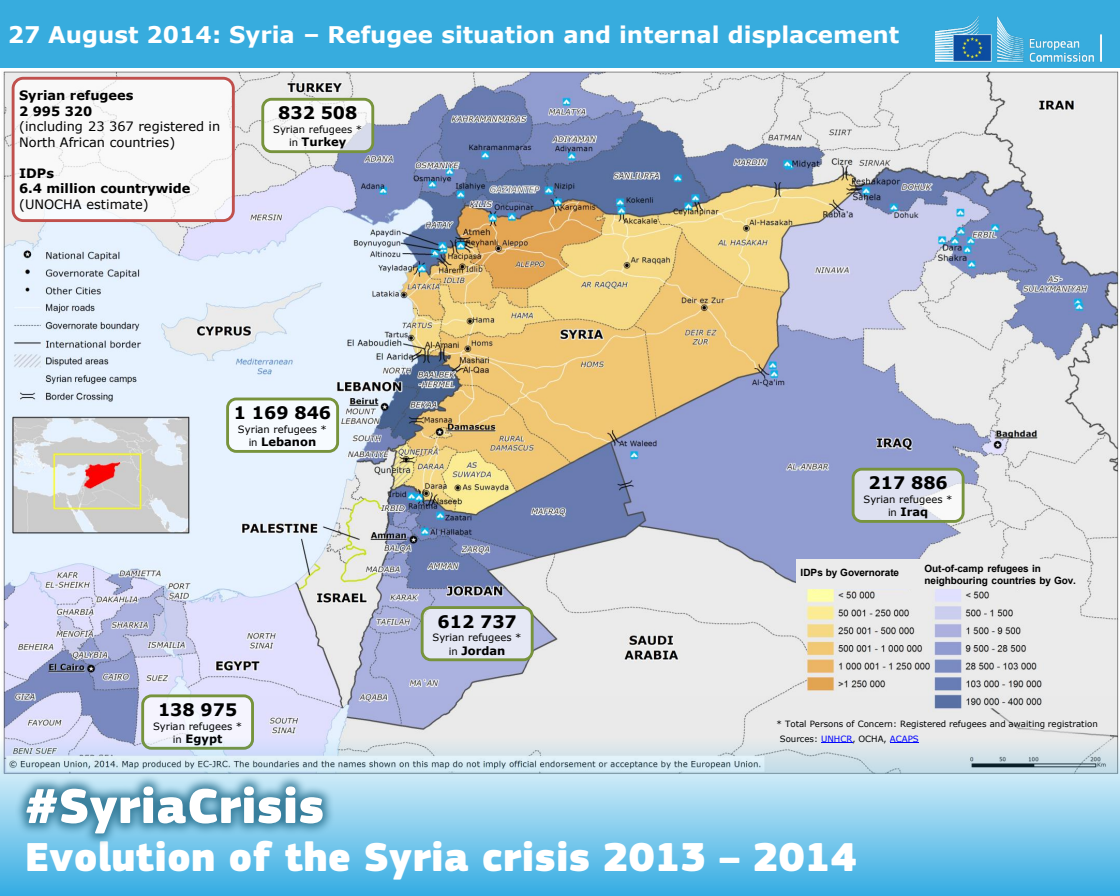
<style>
.page{position:relative;width:1120px;height:896px;background:#fff}
.page>*{position:absolute;margin:0;border:0;box-sizing:border-box;transform-origin:0 0}
.t1{font:900 51.1px "EC Square Sans Pro";color:#fff}
.t2{font:900 42px "EC Square Sans Pro";color:#fff}
.t3{font:700 22.93px "Verdana";color:#fff}
.t4{font:700 17.24px "Verdana";color:#000}
.t5{font:12.95px/15.5px "Verdana";color:#000}
.t6{font:700 12.95px/15.5px "Verdana";letter-spacing:-.005em;color:#000}
.t7{font:700 11.55px "Verdana";color:#000}
.t8{font:10.06px "Verdana";color:#000}
.t9{font:700 9.97px/12.1px "Arial";letter-spacing:-.005em;color:#000}
.t10{font:9.97px "Verdana";letter-spacing:.005em;color:#000}
.t11{font:8.58px/14.7px "Verdana";color:#000}
.s1{font-weight:400;font-size:10.06px}
.s2{font-weight:400;font-size:9.97px}
.s3{color:#00f}
</style>
<div class="page">
<img style="left:3px;top:71px;width:1116px;height:625px">
<div style="left:797px;top:559px;width:283px;height:30px;background:#ebebeb"></div>
<div style="left:0;top:0;width:1120px;height:68px;background:#37acde"></div>
<img style="left:935px;top:17px;width:167px;height:45px">
<div style="left:263px;top:99px;width:110px;height:53px;background:#fff;border-radius:9px"></div>
<div style="left:261px;top:98px;width:113px;height:55px;border:3px solid #77933c;border-radius:9px"></div>
<div style="left:853px;top:469px;width:110px;height:52px;background:#fff;border-radius:9px;opacity:.7"></div>
<div style="left:852px;top:468px;width:113px;height:55px;border:3px solid #77933c;border-radius:9px"></div>
<div style="left:228px;top:399px;width:110px;height:52px;background:#f7fbff;border-radius:9px"></div>
<div style="left:226px;top:398px;width:113px;height:55px;border:3px solid #77933c;border-radius:9px"></div>
<div style="left:422px;top:608px;width:110px;height:52px;background:#e5e8f5;border-radius:9px"></div>
<div style="left:421px;top:606px;width:113px;height:55px;border:3px solid #77933c;border-radius:9px"></div>
<div style="left:141px;top:694px;width:113px;height:56px;border:3px solid #77933c;border-radius:9px"></div>
<div style="left:13px;top:78px;width:220px;height:143px;background:#fff;border-radius:10px"></div>
<div style="left:12px;top:77px;width:223px;height:145px;border:3px solid #c0504d;border-radius:10px"></div>
<svg style="left:0;top:696px;width:1120px;height:200px;background:#a1d1e9"></svg>
<div style="left:14px;top:774px;width:321px;height:72px;background:#1f6a89;opacity:.8"></div>
<h3 class="t3" style="left:8px;top:18px;width:893px">27 August 2014: Syria – Refugee situation and internal displacement</h3>
<h3 class="t6" style="left:19px;top:87px;width:116px">Syrian refugees<br>2 995 320</h3>
<h3 class="t5" style="left:19px;top:119px;width:203px">(including 23 367 registered in<br>North African countries)</h3>
<h3 class="t6" style="left:19px;top:165px;width:173px">IDPs<br>6.4 million countrywide</h3>
<h3 class="t5" style="left:19px;top:196px;width:131px">(UNOCHA estimate)</h3>
<h3 class="t4" style="left:278px;top:101px;width:81px">832 508</h3>
<p class="t10" style="left:273px;top:122px;width:90px">Syrian refugees *</p>
<h3 class="t7" style="left:289px;top:134px;width:59px"><span class="s1">in</span> Turkey</h3>
<h3 class="t4" style="left:234px;top:401px;width:99px">1 169 846</h3>
<p class="t10" style="left:238px;top:422px;width:90px">Syrian refugees *</p>
<h3 class="t7" style="left:249px;top:434px;width:69px"><span class="s2">in</span> Lebanon</h3>
<h3 class="t4" style="left:158px;top:698px;width:81px">138 975</h3>
<p class="t8" style="left:153px;top:719px;width:91px">Syrian refugees *</p>
<h3 class="t7" style="left:173px;top:731px;width:51px"><span class="s2">in</span> Egypt</h3>
<h1 class="t1" style="left:25px;top:774px;width:301px">#SyriaCrisis</h1>
<h3 class="t4" style="left:438px;top:609px;width:81px">612 737</h3>
<p class="t10" style="left:433px;top:631px;width:90px">Syrian refugees *</p>
<h3 class="t7" style="left:449px;top:642px;width:58px"><span class="s2">in</span> Jordan</h3>
<h3 class="t4" style="left:869px;top:471px;width:81px">217 886</h3>
<p class="t10" style="left:864px;top:492px;width:90px">Syrian refugees *</p>
<h3 class="t7" style="left:888px;top:504px;width:42px"><span class="s2">in</span> Iraq</h3>
<p class="t9" style="left:801px;top:567px;width:100px">IDPs by Governorate</p>
<p class="t9" style="left:925px;top:562px;width:153px">Out-of-camp refugees in neighbouring countries by Gov.</p>
<p class="t11" style="left:780px;top:717px;width:320px;text-indent:-3px">* Total Persons of Concern: Registered refugees and awaiting registration<br>Sources: <span class="s3">UNHCR</span>, OCHA, <span class="s3">ACAPS</span></p>
<h2 class="t2" style="left:25px;top:831px;width:833px">Evolution of the Syria crisis 2013 – 2014</h2>
</div>
